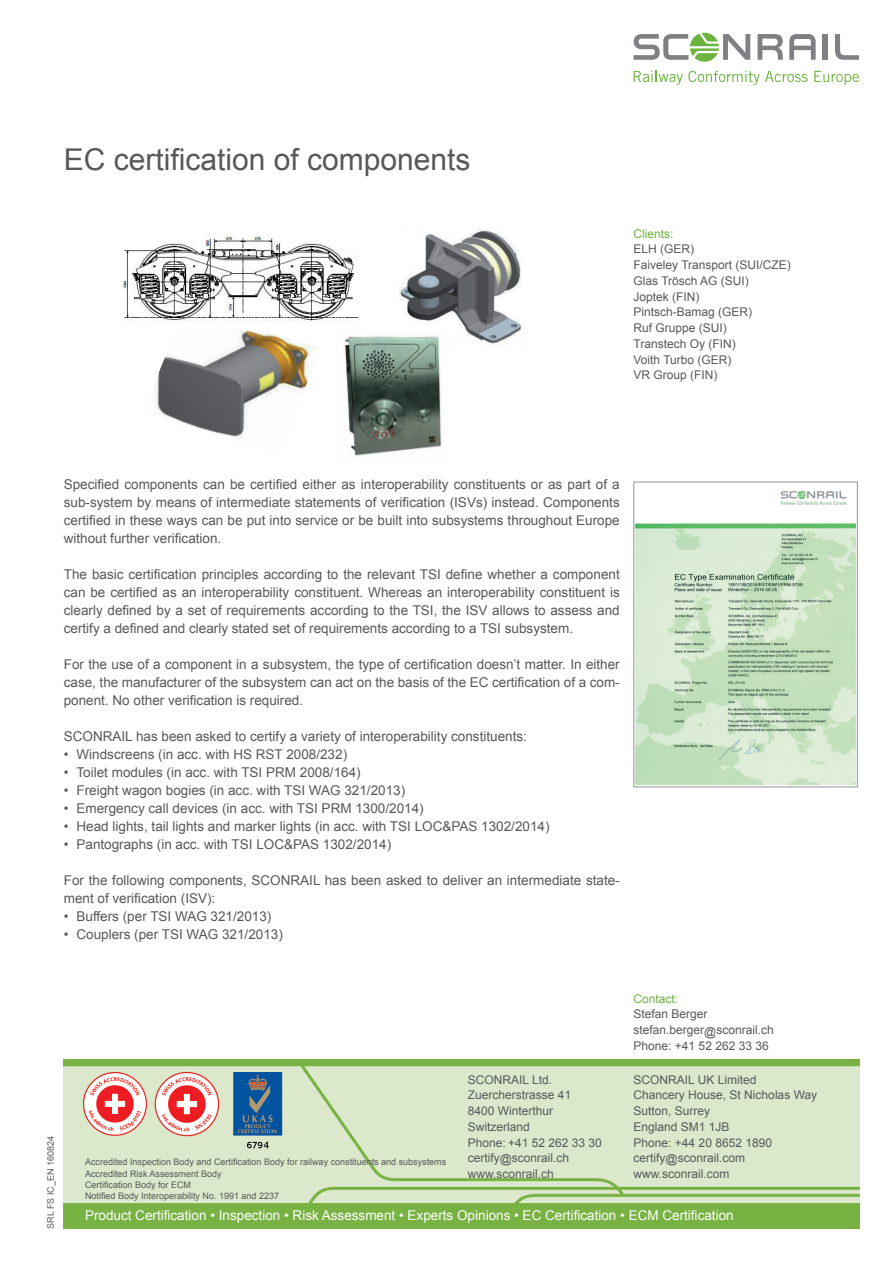
<style>
.page{position:relative;width:893px;height:1263px;background:#fff}
.page>*{position:absolute;margin:0;border:0;box-sizing:border-box;transform-origin:0 0}
.t1{font:30px "Arial";color:#57585a}
.t2{font:13.5px/18px "Arial";color:#57585a;text-align:justify}
.t3{font:13.5px "Arial";color:#fff}
.t4{font:12px/15.8px "Arial";color:#57585a}
.t5{font:9px/11.2px "Arial";color:#57585a}
.s1{color:#6cb43f}
</style>
<div class="page">
<img style="left:64px;top:1059px;width:795px;height:170px">
<div style="left:823px;top:34px;width:5px;height:26px;background:#7e8083"></div>
<svg style="left:835px;top:34px;width:24px;height:26px"></svg>
<svg style="left:789px;top:34px;width:27px;height:26px"></svg>
<svg style="left:757px;top:34px;width:26px;height:26px"></svg>
<svg style="left:634px;top:33px;width:116px;height:29px"></svg>
<svg style="left:634px;top:71px;width:174px;height:14px"></svg>
<svg style="left:814px;top:71px;width:45px;height:14px"></svg>
<img style="left:399px;top:230px;width:123px;height:115px">
<img style="left:156px;top:330px;width:158px;height:109px">
<img style="left:123px;top:234px;width:236px;height:88px">
<img style="left:344px;top:331px;width:105px;height:125px">
<img style="left:636px;top:490px;width:219px;height:295px">
<div style="left:634px;top:482px;width:223px;height:305px;border:1px solid #939598"></div>
<p class="t1" style="left:64px;top:139px;width:408px">EC certification of components</p>
<p class="t4" style="left:634px;top:226px;width:159px"><span class="s1">Clients:<br></span>ELH (GER)<br>Faiveley Transport (SUI/CZE)<br>Glas Trösch AG (SUI)<br>Joptek (FIN)<br>Pintsch-Bamag (GER)<br>Ruf Gruppe (SUI)<br>Transtech Oy (FIN)<br>Voith Turbo (GER)<br>VR Group (FIN)</p>
<p class="t2" style="left:64px;top:476px;width:557px">Specified components can be certified either as interoperability constituents or as part of a sub-system by means of intermediate statements of verification (ISVs) instead. Components certified in these ways can be put into service or be built into subsystems throughout Europe without further verification.</p>
<p class="t2" style="left:64px;top:566px;width:557px">The basic certification principles according to the relevant TSI define whether a component can be certified as an interoperability constituent. Whereas an interoperability constituent is clearly defined by a set of requirements according to the TSI, the ISV allows to assess and certify a defined and clearly stated set of requirements according to a TSI subsystem.</p>
<p class="t2" style="left:64px;top:656px;width:557px">For the use of a component in a subsystem, the type of certification doesn’t matter. In either case, the manufacturer of the subsystem can act on the basis of the EC certification of a com&shy;ponent. No other verification is required.</p>
<p class="t2" style="left:64px;top:728px;width:465px">SCONRAIL has been asked to certify a variety of interoperability constituents:</p>
<p class="t2" style="left:64px;top:746px;width:285px">• Windscreens (in acc. with HS RST 2008/232)</p>
<p class="t2" style="left:64px;top:764px;width:298px">• Toilet modules (in acc. with TSI PRM 2008/164)</p>
<p class="t2" style="left:64px;top:782px;width:343px">• Freight wagon bogies (in acc. with TSI WAG 321/2013)</p>
<p class="t2" style="left:64px;top:800px;width:361px">• Emergency call devices (in acc. with TSI PRM 1300/2014)</p>
<p class="t2" style="left:64px;top:818px;width:487px">• Head lights, tail lights and marker lights (in acc. with TSI LOC&amp;PAS 1302/2014)</p>
<p class="t2" style="left:64px;top:836px;width:329px">• Pantographs (in acc. with TSI LOC&amp;PAS 1302/2014)</p>
<p class="t2" style="left:64px;top:872px;width:557px">For the following components, SCONRAIL has been asked to deliver an intermediate state&shy;ment of verification (ISV):</p>
<p class="t2" style="left:64px;top:908px;width:209px">• Buffers (per TSI WAG 321/2013)</p>
<p class="t2" style="left:64px;top:926px;width:221px">• Couplers (per TSI WAG 321/2013)</p>
<p class="t5" style="left:45px;top:1229px;width:94px;rotate:-90deg">SRL FS IC_EN 160824</p>
<p class="t4" style="left:634px;top:991px;width:142px"><span class="s1">Contact:<br></span>Stefan Berger stefan.berger@sconrail.ch<br>Phone: +41 52 262 33 36</p>
<p class="t4" style="left:468px;top:1071px;width:136px">SCONRAIL Ltd.<br>Zuercherstrasse 41<br>8400 Winterthur<br>Switzerland<br>Phone: +41 52 262 33 30 certify@sconrail.ch www.sconrail.ch</p>
<p class="t4" style="left:634px;top:1071px;width:185px">SCONRAIL UK Limited<br>Chancery House, St Nicholas Way<br>Sutton, Surrey<br>England SM1 1JB<br>Phone: +44 20 8652 1890 certify@sconrail.com www.sconrail.com</p>
<p class="t5" style="left:85px;top:1157px;width:363px">Accredited Inspection Body and Certification Body for railway constituents and subsystems Accredited Risk Assessment Body<br>Certification Body for ECM<br>Notified Body Interoperability No. 1991 and 2237</p>
<p class="t3" style="left:85px;top:1206px;width:650px">Product Certification • Inspection • Risk Assessment • Experts Opinions • EC Certification • ECM Certification</p>
</div>
